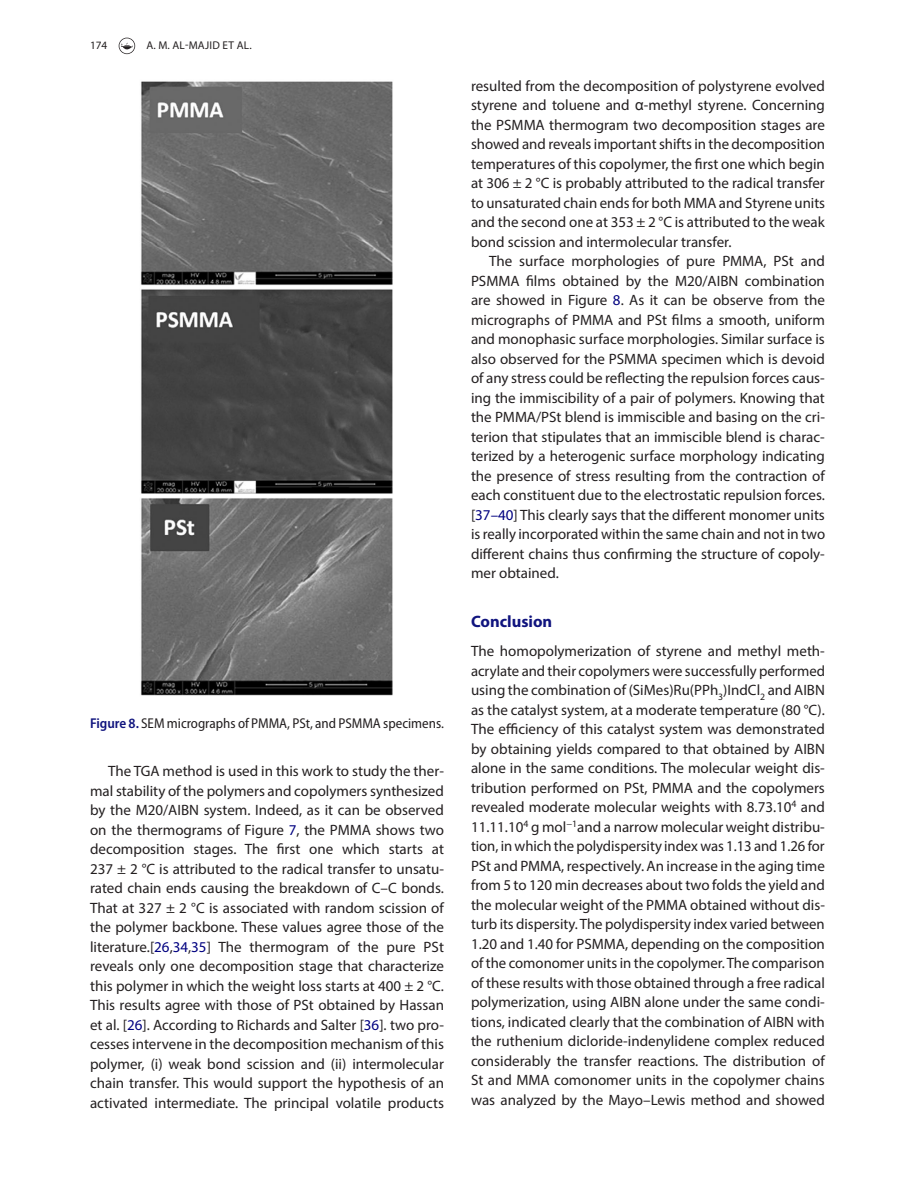
<style>
.page{position:relative;width:915px;height:1191px;background:#fff}
.page>*{position:absolute;margin:0;border:0;box-sizing:border-box;transform-origin:0 0}
.t1{font:700 16.5px "Myriad Pro";color:#10147e}
.t2{font:15px/19.5px "Myriad Pro";color:#231f20;text-align:justify}
.t3{font:semi-condensed 14.25px "Myriad Pro";color:#231f20}
.t4{font:11.25px "Myriad Pro";letter-spacing:.02em;color:#231f20}
.s1{font-weight:600;color:#10147e}
.s2{color:#000080}
.s3{font-family:"Arial Unicode MS"}
</style>
<div class="page">
<svg style="left:119px;top:38px;width:16px;height:16px"></svg>
<img style="left:140px;top:81px;width:253px;height:615px">
<p class="t4" style="left:90px;top:39px;width:19px">174</p>
<p class="t4" style="left:146px;top:39px;width:107px">A. M. Al-Majid et al.</p>
<p class="t3" style="left:90px;top:715px;width:355px"><span class="s1">Figure 8.</span> SEM micrographs of PMMA, PSt, and PSMMA specimens.</p>
<p class="t2" style="left:90px;top:761px;width:355px;text-indent:18px">The TGA method is used in this work to study the ther&shy;mal stability of the polymers and copolymers synthesized by the M20/AIBN system. Indeed, as it can be observed on the thermograms of Figure <span class="s2">7</span>, the PMMA shows two decomposition stages. The first one which starts at 237 ± 2 °C is attributed to the radical transfer to unsatu&shy;rated chain ends causing the breakdown of C–C bonds.<br>That at 327 ± 2 °C is associated with random scission of the polymer backbone. These values agree those of the literature.[<span class="s2">26</span>,<span class="s2">34</span>,<span class="s2">35</span>] The thermogram of the pure PSt reveals only one decomposition stage that characterize this polymer in which the weight loss starts at 400 ± 2 °C.<br>This results agree with those of PSt obtained by Hassan et al. [<span class="s2">26</span>]. According to Richards and Salter [<span class="s2">36</span>]. two pro&shy;cesses intervene in the decomposition mechanism of this polymer, (i) weak bond scission and (ii) intermolecular chain transfer. This would support the hypothesis of an activated intermediate. The principal volatile products</p>
<p class="t2" style="left:471px;top:76px;width:355px">resulted from the decomposition of polystyrene evolved styrene and toluene and <span class="s3">α</span>-methyl styrene. Concerning the PSMMA thermogram two decomposition stages are showed and reveals important shifts in the decomposition temperatures of this copolymer, the first one which begin at 306 ± 2 °C is probably attributed to the radical transfer to unsaturated chain ends for both MMA and Styrene units and the second one at 353 ± 2 °C is attributed to the weak bond scission and intermolecular transfer.</p>
<p class="t2" style="left:471px;top:251px;width:355px;text-indent:18px">The surface morphologies of pure PMMA, PSt and PSMMA films obtained by the M20/AIBN combination are showed in Figure <span class="s2">8</span>. As it can be observe from the micrographs of PMMA and PSt films a smooth, uniform and monophasic surface morphologies. Similar surface is also observed for the PSMMA specimen which is devoid of any stress could be reflecting the repulsion forces caus&shy;ing the immiscibility of a pair of polymers. Knowing that the PMMA/PSt blend is immiscible and basing on the cri&shy;terion that stipulates that an immiscible blend is charac&shy;terized by a heterogenic surface morphology indicating the presence of stress resulting from the contraction of each constituent due to the electrostatic repulsion forces. [<span class="s2">37–40</span>] This clearly says that the different monomer units is really incorporated within the same chain and not in two different chains thus confirming the structure of copoly&shy;mer obtained.</p>
<p class="t1" style="left:471px;top:610px;width:83px">Conclusion</p>
<p class="t2" style="left:471px;top:641px;width:355px">The homopolymerization of styrene and methyl meth&shy;acrylate and their copolymers were successfully performed using the combination of (SiMes)Ru(PPh<sub>3</sub>)IndCl<sub>2</sub> and AIBN as the catalyst system, at a moderate temperature (80 °C).<br>The efficiency of this catalyst system was demonstrated by obtaining yields compared to that obtained by AIBN alone in the same conditions. The molecular weight dis&shy;tribution performed on PSt, PMMA and the copolymers revealed moderate molecular weights with 8.73.10<sup>4</sup> and 11.11.10<sup>4</sup> g mol<sup>−1</sup>and a narrow molecular weight distribu&shy;tion, in which the polydispersity index was 1.13 and 1.26 for PSt and PMMA, respectively. An increase in the aging time from 5 to 120 min decreases about two folds the yield and the molecular weight of the PMMA obtained without dis&shy;turb its dispersity. The polydispersity index varied between 1.20 and 1.40 for PSMMA, depending on the composition of the comonomer units in the copolymer. The comparison of these results with those obtained through a free radical polymerization, using AIBN alone under the same condi&shy;tions, indicated clearly that the combination of AIBN with the ruthenium dicloride-indenylidene complex reduced considerably the transfer reactions. The distribution of St and MMA comonomer units in the copolymer chains was analyzed by the Mayo–Lewis method and showed</p>
</div>
